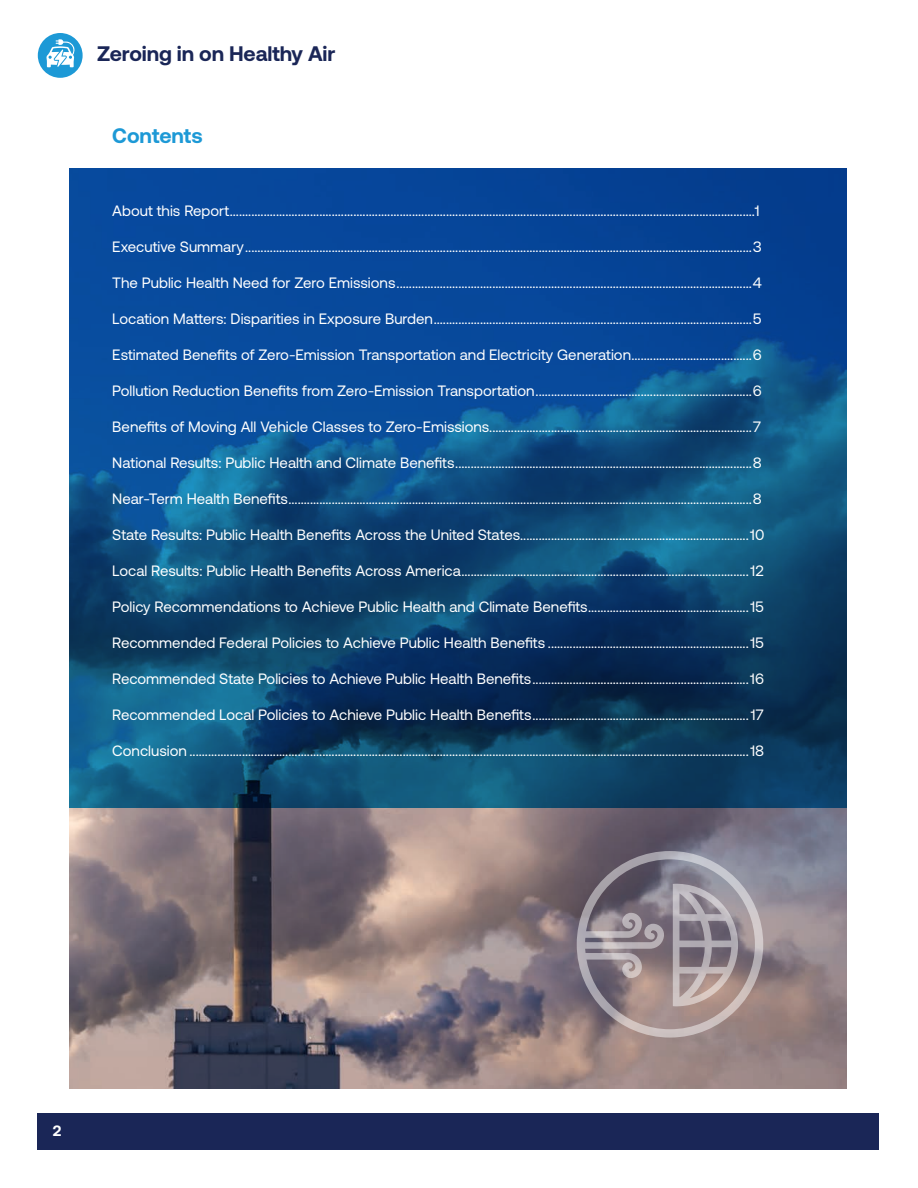
<style>
.page{position:relative;width:918px;height:1188px;background:#fff}
.page>*{position:absolute;margin:0;border:0;box-sizing:border-box;transform-origin:0 0}
.t1{font:700 21px "Aeonik";letter-spacing:-.005em;color:#1a2657}
.t2{font:700 21px "Aeonik";color:#1d99d6}
.t3{font:15px "Aeonik";color:#fff}
.t4{font:700 15px "Aeonik";color:#fff}
</style>
<div class="page">
<img style="left:69px;top:808px;width:778px;height:281px">
<svg style="left:69px;top:168px;width:778px;height:640px;background:#0b4781"></svg>
<svg style="left:577px;top:851px;width:186px;height:187px;background:#958a90"></svg>
<div style="left:38px;top:1113px;width:841px;height:37px;background:#1a2657"></div>
<svg style="left:38px;top:33px;width:45px;height:45px"></svg>
<h1 class="t1" style="left:97px;top:42px;width:240px">Zeroing in on Healthy Air</h1>
<h1 class="t2" style="left:112px;top:123px;width:92px">Contents</h1>
<p class="t3" style="left:112px;top:202px;width:649px">About this Report..........................................................................................................................................................................1</p>
<p class="t3" style="left:112px;top:238px;width:651px">Executive Summary....................................................................................................................................................................3</p>
<p class="t3" style="left:112px;top:274px;width:651px">The Public Health Need for Zero Emissions...................................................................................................................4</p>
<p class="t3" style="left:112px;top:310px;width:651px">Location Matters: Disparities in Exposure Burden.......................................................................................................5</p>
<p class="t3" style="left:112px;top:346px;width:651px">Estimated Benefits of Zero-Emission Transportation and Electricity Generation.......................................6</p>
<p class="t3" style="left:112px;top:382px;width:651px">Pollution Reduction Benefits from Zero-Emission Transportation......................................................................6</p>
<p class="t3" style="left:112px;top:418px;width:650px">Benefits of Moving All Vehicle Classes to Zero-Emissions.....................................................................................7</p>
<p class="t3" style="left:112px;top:454px;width:651px">National Results: Public Health and Climate Benefits................................................................................................8</p>
<p class="t3" style="left:112px;top:490px;width:651px">Near-Term Health Benefits......................................................................................................................................................8</p>
<p class="t3" style="left:112px;top:526px;width:654px">State Results: Public Health Benefits Across the United States..........................................................................10</p>
<p class="t3" style="left:112px;top:562px;width:653px">Local Results: Public Health Benefits Across America.............................................................................................12</p>
<p class="t3" style="left:112px;top:598px;width:653px">Policy Recommendations to Achieve Public Health and Climate Benefits....................................................15</p>
<p class="t3" style="left:112px;top:634px;width:653px">Recommended Federal Policies to Achieve Public Health Benefits .................................................................15</p>
<p class="t3" style="left:112px;top:670px;width:653px">Recommended State Policies to Achieve Public Health Benefits......................................................................16</p>
<p class="t3" style="left:112px;top:706px;width:653px">Recommended Local Policies to Achieve Public Health Benefits......................................................................17</p>
<p class="t3" style="left:112px;top:742px;width:653px">Conclusion .....................................................................................................................................................................................18</p>
<p class="t4" style="left:53px;top:1123px;width:10px">2</p>
</div>
